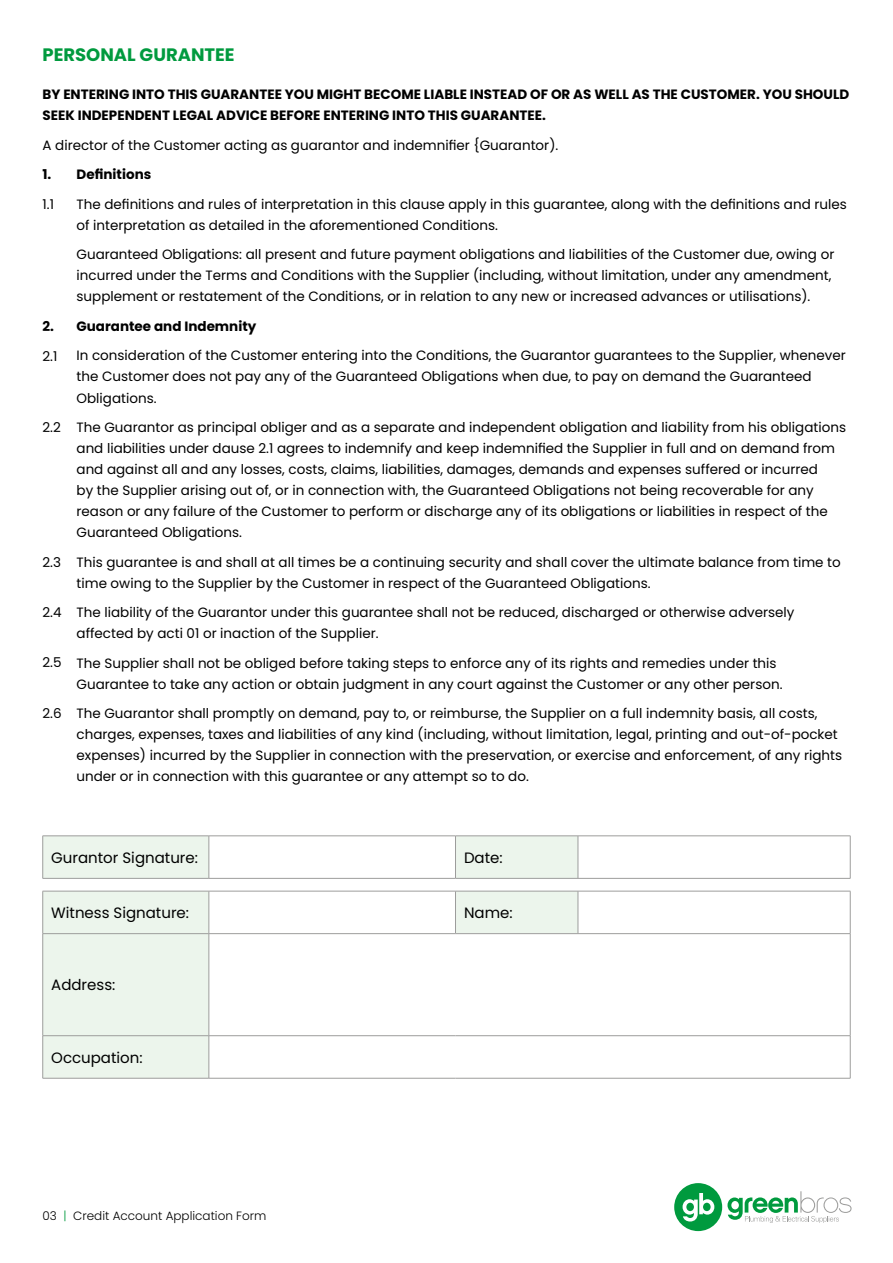
<style>
.page{position:relative;width:893px;height:1263px;background:#fff}
.page>*{position:absolute;margin:0;border:0;box-sizing:border-box;transform-origin:0 0}
.t1{font:700 18px "Poppins";color:#009a3e}
.t2{font:15px "Poppins";color:#000}
.t3{font:13.5px/21px "Poppins";color:#000}
.t4{font:700 13.5px/21px "Poppins";color:#000}
.t5{font:300 12px "Poppins";color:#000}
.s1{color:#009a3e}
</style>
<div class="page">
<svg style="left:43px;top:836px;width:807px;height:242px"></svg>
<hr style="left:43px;top:835px;width:166px;height:1px;background:#9d9d9c">
<hr style="left:42px;top:836px;width:1px;height:42px;background:#9d9d9c">
<hr style="left:209px;top:835px;width:246px;height:1px;background:#9d9d9c">
<hr style="left:209px;top:836px;width:1px;height:42px;background:#9d9d9c">
<hr style="left:455px;top:835px;width:123px;height:1px;background:#9d9d9c">
<hr style="left:455px;top:836px;width:1px;height:42px;background:#9d9d9c">
<hr style="left:578px;top:835px;width:272px;height:1px;background:#9d9d9c">
<hr style="left:578px;top:836px;width:1px;height:42px;background:#9d9d9c">
<hr style="left:850px;top:836px;width:1px;height:42px;background:#9d9d9c">
<hr style="left:43px;top:878px;width:166px;height:1px;background:#9d9d9c">
<hr style="left:209px;top:878px;width:246px;height:1px;background:#9d9d9c">
<hr style="left:455px;top:878px;width:123px;height:1px;background:#9d9d9c">
<hr style="left:578px;top:878px;width:272px;height:1px;background:#9d9d9c">
<hr style="left:43px;top:891px;width:166px;height:1px;background:#9d9d9c">
<hr style="left:42px;top:891px;width:1px;height:42px;background:#9d9d9c">
<hr style="left:209px;top:891px;width:246px;height:1px;background:#9d9d9c">
<hr style="left:209px;top:891px;width:1px;height:42px;background:#9d9d9c">
<hr style="left:455px;top:891px;width:123px;height:1px;background:#9d9d9c">
<hr style="left:455px;top:891px;width:1px;height:42px;background:#9d9d9c">
<hr style="left:578px;top:891px;width:272px;height:1px;background:#9d9d9c">
<hr style="left:578px;top:891px;width:1px;height:42px;background:#9d9d9c">
<hr style="left:850px;top:891px;width:1px;height:42px;background:#9d9d9c">
<hr style="left:43px;top:933px;width:166px;height:1px;background:#9d9d9c">
<hr style="left:42px;top:934px;width:1px;height:101px;background:#9d9d9c">
<hr style="left:209px;top:933px;width:246px;height:1px;background:#9d9d9c">
<hr style="left:209px;top:934px;width:1px;height:101px;background:#9d9d9c">
<hr style="left:455px;top:933px;width:123px;height:1px;background:#9d9d9c">
<hr style="left:578px;top:933px;width:272px;height:1px;background:#9d9d9c">
<hr style="left:850px;top:934px;width:1px;height:101px;background:#9d9d9c">
<hr style="left:43px;top:1035px;width:166px;height:1px;background:#9d9d9c">
<hr style="left:42px;top:1036px;width:1px;height:42px;background:#9d9d9c">
<hr style="left:209px;top:1035px;width:246px;height:1px;background:#9d9d9c">
<hr style="left:209px;top:1036px;width:1px;height:42px;background:#9d9d9c">
<hr style="left:455px;top:1035px;width:123px;height:1px;background:#9d9d9c">
<hr style="left:578px;top:1035px;width:272px;height:1px;background:#9d9d9c">
<hr style="left:850px;top:1036px;width:1px;height:42px;background:#9d9d9c">
<hr style="left:43px;top:1078px;width:166px;height:1px;background:#9d9d9c">
<hr style="left:209px;top:1078px;width:246px;height:1px;background:#9d9d9c">
<hr style="left:455px;top:1078px;width:123px;height:1px;background:#9d9d9c">
<hr style="left:578px;top:1078px;width:272px;height:1px;background:#9d9d9c">
<svg style="left:674px;top:1183px;width:178px;height:48px"></svg>
<div style="left:686px;top:1203px;width:8px;height:8px;background:#009a3e;border-radius:50%"></div>
<h1 class="t1" style="left:43px;top:45px;width:194px">PERSONAL GURANTEE</h1>
<p class="t4" style="left:43px;top:84px;width:808px">BY ENTERING INTO THIS GUARANTEE YOU MIGHT BECOME LIABLE INSTEAD OF OR AS WELL AS THE CUSTOMER. YOU SHOULD<br>SEEK INDEPENDENT LEGAL ADVICE BEFORE ENTERING INTO THIS GUARANTEE.</p>
<p class="t3" style="left:43px;top:135px;width:517px">A director of the Customer acting as guarantor and indemnifier {Guarantor).</p>
<p class="t4" style="left:77px;top:164px;width:76px">Definitions</p>
<p class="t3" style="left:77px;top:194px;width:772px">The definitions and rules of interpretation in this clause apply in this guarantee, along with the definitions and rules of interpretation as detailed in the aforementioned Conditions.</p>
<p class="t3" style="left:77px;top:244px;width:759px">Guaranteed Obligations: all present and future payment obligations and liabilities of the Customer due, owing or incurred under the Terms and Conditions with the Supplier (including, without limitation, under any amendment, supplement or restatement of the Conditions, or in relation to any new or increased advances or utilisations).</p>
<p class="t4" style="left:77px;top:316px;width:181px">Guarantee and Indemnity</p>
<p class="t3" style="left:77px;top:345px;width:771px">In consideration of the Customer entering into the Conditions, the Guarantor guarantees to the Supplier, whenever the Customer does not pay any of the Guaranteed Obligations when due, to pay on demand the Guaranteed<br>Obligations.</p>
<p class="t3" style="left:77px;top:417px;width:771px">The Guarantor as principal obliger and as a separate and independent obligation and liability from his obligations and liabilities under dause 2.1 agrees to indemnify and keep indemnified the Supplier in full and on demand from and against all and any losses, costs, claims, liabilities, damages, demands and expenses suffered or incurred<br>by the Supplier arising out of, or in connection with, the Guaranteed Obligations not being recoverable for any reason or any failure of the Customer to perform or discharge any of its obligations or liabilities in respect of the Guaranteed Obligations.</p>
<p class="t3" style="left:77px;top:551px;width:766px">This guarantee is and shall at all times be a continuing security and shall cover the ultimate balance from time to time owing to the Supplier by the Customer in respect of the Guaranteed Obligations.</p>
<p class="t3" style="left:77px;top:602px;width:719px">The liability of the Guarantor under this guarantee shall not be reduced, discharged or otherwise adversely affected by acti 01 or inaction of the Supplier.</p>
<p class="t3" style="left:77px;top:652px;width:707px">The Supplier shall not be obliged before taking steps to enforce any of its rights and remedies under this<br>Guarantee to take any action or obtain judgment in any court against the Customer or any other person.</p>
<p class="t3" style="left:77px;top:703px;width:767px">The Guarantor shall promptly on demand, pay to, or reimburse, the Supplier on a full indemnity basis, all costs, charges, expenses, taxes and liabilities of any kind (including, without limitation, legal, printing and out-of-pocket expenses) incurred by the Supplier in connection with the preservation, or exercise and enforcement, of any rights under or in connection with this guarantee or any attempt so to do.</p>
<p class="t4" style="left:43px;top:164px;width:10px">1.</p>
<p class="t3" style="left:43px;top:194px;width:13px">1.1</p>
<p class="t4" style="left:43px;top:316px;width:13px">2.</p>
<p class="t3" style="left:43px;top:346px;width:16px">2.1</p>
<p class="t3" style="left:43px;top:417px;width:20px">2.2</p>
<p class="t3" style="left:43px;top:552px;width:20px">2.3</p>
<p class="t3" style="left:43px;top:602px;width:21px">2.4</p>
<p class="t3" style="left:43px;top:652px;width:21px">2.5</p>
<p class="t3" style="left:43px;top:703px;width:21px">2.6</p>
<p class="t2" style="left:51px;top:849px;width:148px">Gurantor Signature:</p>
<p class="t2" style="left:464px;top:849px;width:40px">Date:</p>
<p class="t2" style="left:51px;top:904px;width:139px">Witness Signature:</p>
<p class="t2" style="left:464px;top:904px;width:50px">Name:</p>
<p class="t2" style="left:51px;top:976px;width:66px">Address:</p>
<p class="t2" style="left:51px;top:1049px;width:93px">Occupation:</p>
<p class="t5" style="left:43px;top:1209px;width:225px">03 <span class="s1">|</span> Credit Account Application Form</p>
</div>
